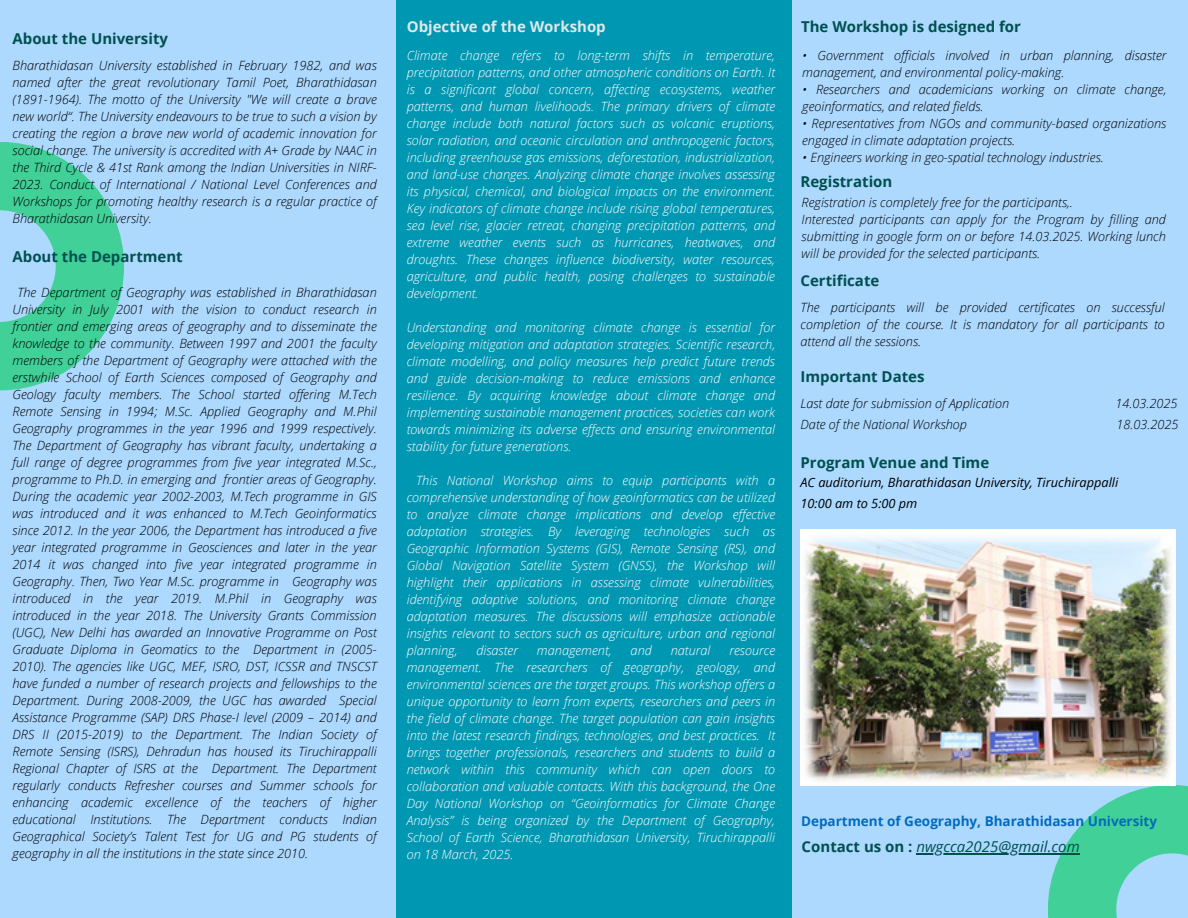
<style>
.page{position:relative;width:1188px;height:918px;background:#add9ff}
.page>*{position:absolute;margin:0;border:0;box-sizing:border-box;transform-origin:0 0}
.t1{font:700 15px "Open Sans";color:#00504e}
.t2{font:italic 15px "Open Sans";color:#00504e}
.t3{font:700 15px "Open Sans";color:#dee9eb}
.t4{font:700 13.5px "Open Sans";color:#036abc}
.t5{font:italic 300 12.75px/17px "Open Sans";color:#000;text-align:justify}
.t6{font:italic 300 12.75px/17px "Open Sans";color:#fff;text-align:justify}
.t7{font:italic 12.75px "Open Sans";color:#000}
.s1{font-weight:700;font-style:normal}
</style>
<div class="page">
<div style="left:396px;top:0;width:396px;height:917px;background:#0097b2"></div>
<svg style="left:0;top:142px;width:124px;height:248px;fill:#40d098"></svg>
<svg style="left:1048px;top:785px;width:140px;height:133px;fill:#40d098"></svg>
<img style="left:801px;top:530px;width:374px;height:255px">
<hr style="left:916px;top:853px;width:164px;height:1px;background:#00504e">
<h1 class="t1" style="left:13px;top:28px;width:157px">About the University</h1>
<h1 class="t5" style="left:13px;top:56px;width:366px">Bharathidasan University established in February 1982, and was named after the great revolutionary Tamil Poet, Bharathidasan (1891-1964). The motto of the University "We will create a brave new world“. The University endeavours to be true to such a vision by creating the region a brave new world of academic innovation for social change. The university is accredited with A+ Grade by NAAC in the Third Cycle &amp; 41st Rank among the Indian Universities in NIRF-2023. Conduct of International / National Level Conferences and Workshops for promoting healthy research is a regular practice of Bharathidasan University.</h1>
<p class="t1" style="left:13px;top:246px;width:172px">About the Department</p>
<p class="t5" style="left:13px;top:283px;width:366px;text-indent:5px">The Department of Geography was established in Bharathidasan University in July 2001 with the vision to conduct research in frontier and emerging areas of geography and to disseminate the knowledge to the community. Between 1997 and 2001 the faculty members of the Department of Geography were attached with the erstwhile School of Earth Sciences composed of Geography and Geology faculty members. The School started offering M.Tech Remote Sensing in 1994; M.Sc. Applied Geography and M.Phil Geography programmes in the year 1996 and 1999 respectively.<br>The Department of Geography has vibrant faculty, undertaking a full range of degree programmes from five year integrated M.Sc., programme to Ph.D. in emerging and frontier areas of Geography.<br>During the academic year 2002-2003, M.Tech programme in GIS was introduced and it was enhanced to M.Tech Geoinformatics since 2012. In the year 2006, the Department has introduced a five year integrated programme in Geosciences and later in the year 2014 it was changed into five year integrated programme in Geography. Then, Two Year M.Sc. programme in Geography was introduced in the year 2019. M.Phil in Geography was introduced in the year 2018. The University Grants Commission (UGC), New Delhi has awarded an Innovative Programme on Post Graduate Diploma in Geomatics to the Department in (2005- 2010). The agencies like UGC, MEF, ISRO, DST, ICSSR and TNSCST have funded a number of research projects and fellowships to the Department. During 2008-2009, the UGC has awarded Special Assistance Programme (SAP) DRS Phase-I level (2009 – 2014) and DRS II (2015-2019) to the Department. The Indian Society of Remote Sensing (ISRS), Dehradun has housed its Tiruchirappalli Regional Chapter of ISRS at the Department. The Department regularly conducts Refresher courses and Summer schools for enhancing academic excellence of the teachers of higher educational Institutions. The Department conducts Indian Geographical Society’s Talent Test for UG and PG students of geography in all the institutions in the state since 2010.</p>
<p class="t3" style="left:407px;top:16px;width:200px">Objective of the Workshop</p>
<h1 class="t6" style="left:407px;top:46px;width:370px">Climate change refers to long-term shifts in temperature, precipitation patterns, and other atmospheric conditions on Earth. It is a significant global concern, affecting ecosystems, weather patterns, and human livelihoods. The primary drivers of climate change include both natural factors such as volcanic eruptions, solar radiation, and oceanic circulation and anthropogenic factors, including greenhouse gas emissions, deforestation, industrialization, and land-use changes. Analyzing climate change involves assessing its physical, chemical, and biological impacts on the environment.<br>Key indicators of climate change include rising global temperatures, sea level rise, glacier retreat, changing precipitation patterns, and extreme weather events such as hurricanes, heatwaves, and droughts. These changes influence biodiversity, water resources, agriculture, and public health, posing challenges to sustainable development.</h1>
<p class="t6" style="left:407px;top:318px;width:370px">Understanding and monitoring climate change is essential for developing mitigation and adaptation strategies. Scientific research, climate modelling, and policy measures help predict future trends and guide decision-making to reduce emissions and enhance resilience. By acquiring knowledge about climate change and implementing sustainable management practices, societies can work towards minimizing its adverse effects and ensuring environmental stability for future generations.</p>
<p class="t6" style="left:407px;top:471px;width:370px;text-indent:9px">This National Workshop aims to equip participants with a comprehensive understanding of how geoinformatics can be utilized to analyze climate change implications and develop effective adaptation strategies. By leveraging technologies such as Geographic Information Systems (GIS), Remote Sensing (RS), and Global Navigation Satellite System (GNSS), the Workshop will highlight their applications in assessing climate vulnerabilities, identifying adaptive solutions, and monitoring climate change adaptation measures. The discussions will emphasize actionable insights relevant to sectors such as agriculture, urban and regional planning,</p>
<p class="t6" style="left:476px;top:641px;width:43px">disaster</p>
<p class="t6" style="left:537px;top:641px;width:76px">management,</p>
<p class="t6" style="left:631px;top:641px;width:23px">and</p>
<p class="t6" style="left:671px;top:641px;width:41px">natural</p>
<p class="t6" style="left:407px;top:641px;width:370px;text-indent:323px">resource management. The researchers of geography, geology, and environmental sciences are the target groups. This workshop offers a unique opportunity to learn from experts, researchers and peers in the field of climate change. The target population can gain insights into the latest research findings, technologies, and best practices. It brings together professionals, researchers and students to build a network within this community which can open doors to collaboration and valuable contacts. With this background, the One Day National Workshop on “Geoinformatics for Climate Change Analysis” is being organized by the Department of Geography, School of Earth Science, Bharathidasan University, Tiruchirappalli on 18 March, 2025.</p>
<h1 class="t1" style="left:801px;top:16px;width:221px">The Workshop is designed for</h1>
<p class="t5" style="left:802px;top:46px;width:366px">• Government officials involved in urban planning, disaster management, and environmental policy-making.</p>
<p class="t5" style="left:802px;top:80px;width:366px">• Researchers and academicians working on climate change, geoinformatics, and related fields.</p>
<p class="t5" style="left:802px;top:114px;width:366px">• Representatives from NGOs and community-based organizations engaged in climate adaptation projects.</p>
<p class="t5" style="left:802px;top:148px;width:303px">• Engineers working in geo-spatial technology industries.</p>
<h1 class="t1" style="left:801px;top:171px;width:93px">Registration</h1>
<p class="t5" style="left:802px;top:193px;width:273px">Registration is completely free for the participants,.</p>
<p class="t5" style="left:802px;top:210px;width:366px">Interested participants can apply for the Program by filling and submitting in google form on or before 14.03.2025. Working lunch will be provided for the selected participants.</p>
<h1 class="t1" style="left:801px;top:270px;width:80px">Certificate</h1>
<p class="t5" style="left:801px;top:299px;width:366px">The participants will be provided certificates on successful completion of the course. It is mandatory for all participants to attend all the sessions.</p>
<h1 class="t1" style="left:801px;top:366px;width:126px">Important Dates</h1>
<p class="t5" style="left:801px;top:395px;width:210px">Last date for submission of Application</p>
<p class="t5" style="left:1116px;top:395px;width:64px">14.03.2025</p>
<p class="t5" style="left:801px;top:416px;width:168px">Date of the National Workshop</p>
<p class="t5" style="left:1116px;top:416px;width:64px">18.03.2025</p>
<p class="t1" style="left:801px;top:452px;width:190px">Program Venue and Time</p>
<p class="t7" style="left:801px;top:473px;width:319px">AC auditorium, Bharathidasan University, Tiruchirappalli</p>
<h1 class="t7" style="left:801px;top:494px;width:118px">10:00 am to 5:00 pm</h1>
<h1 class="t4" style="left:801px;top:812px;width:358px">Department of Geography, Bharathidasan University</h1>
<p class="t2" style="left:802px;top:836px;width:280px"><span class="s1">Contact us on :</span> nwgcca2025@gmail.com</p>
</div>
